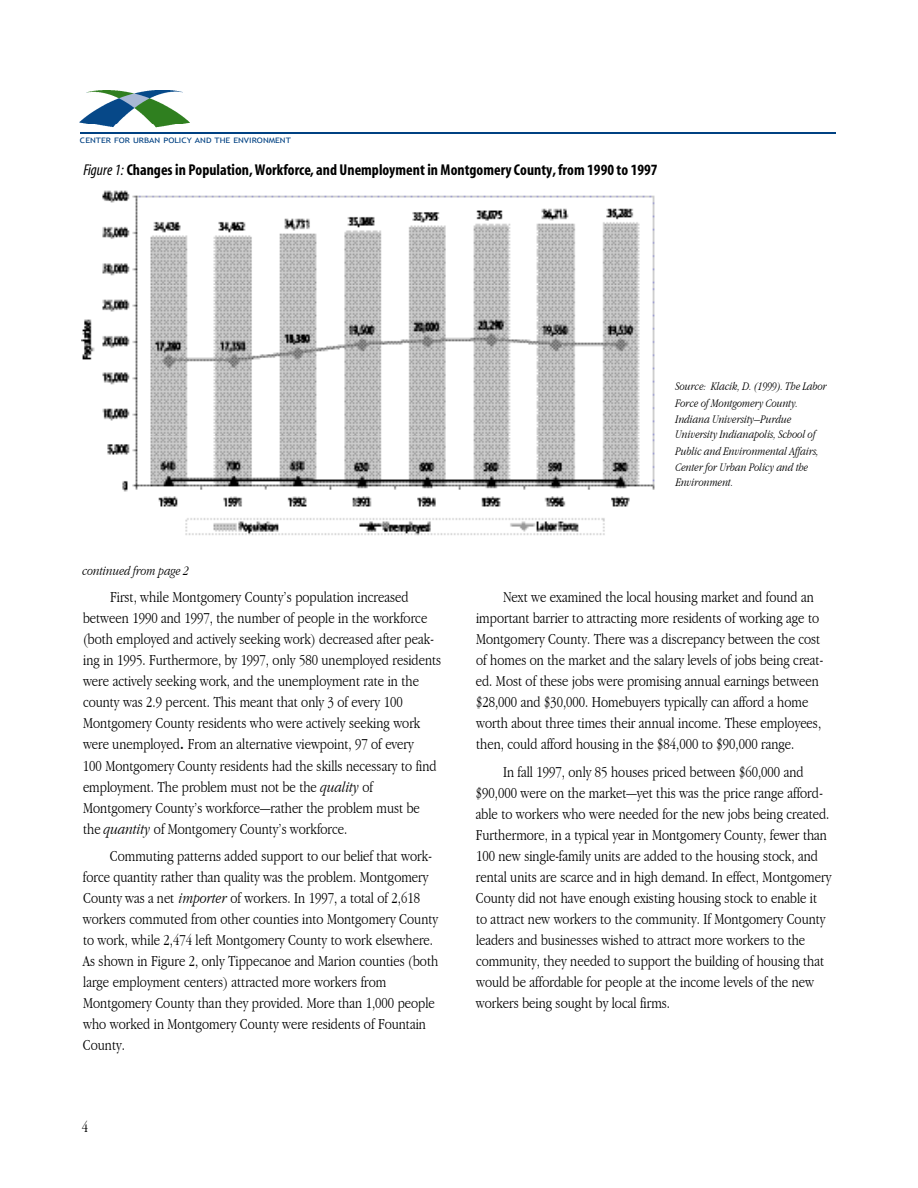
<style>
.page{position:relative;width:918px;height:1188px;background:#fff}
.page>*{position:absolute;margin:0;border:0;box-sizing:border-box;transform-origin:0 0}
.t1{font:300 condensed 15.75px/21px "Garamond";color:#000}
.t2{font:700 condensed 15.75px "Myriad";color:#000}
.t3{font:italic 700 condensed 13.5px "Garamond";color:#000}
.t4{font:italic 700 condensed 12px/16px "Garamond";color:#000}
.t5{font:7.5px "Trebuchet MS";color:#004182;scale:1.2 1}
.s1{font-weight:400;font-style:italic}
.s2{font-weight:700}
.s3{font-weight:700;font-style:italic}
</style>
<div class="page">
<hr style="left:80px;top:132px;width:756px;height:2px;background:#004182">
<img style="left:86px;top:91px;width:97px;height:17px">
<img style="left:79px;top:108px;width:111px;height:20px">
<img style="left:102px;top:190px;width:553px;height:95px">
<img style="left:81px;top:285px;width:574px;height:251px">
<p class="t5" style="left:80px;top:135px;width:177px">CENTER FOR URBAN POLICY AND THE ENVIRONMENT</p>
<p class="t2" style="left:84px;top:164px;width:576px"><span class="s1">Figure 1:</span> Changes in Population,Workforce, and Unemployment in Montgomery County,from 1990 to 1997</p>
<p class="t3" style="left:82px;top:563px;width:108px">continued from page 2</p>
<p class="t4" style="left:675px;top:379px;width:153px">Source: Klacik, D. (1999). The Labor<br>Force of Montgomery County.<br>Indiana University–Purdue<br>University Indianapolis, School of<br>Public and Environmental Affairs,<br>Center for Urban Policy and the<br>Environment.</p>
<p class="t1" style="left:83px;top:587px;width:360px;text-indent:27px">First, while Montgomery County’s population increased between 1990 and 1997, the number of people in the workforce (both employed and actively seeking work) decreased after peak&shy;ing in 1995. Furthermore, by 1997, only 580 unemployed residents were actively seeking work, and the unemployment rate in the county was 2.9 percent. This meant that only 3 of every 100<br>Montgomery County residents who were actively seeking work were unemployed<span class="s2">.</span> From an alternative viewpoint, 97 of every<br>100 Montgomery County residents had the skills necessary to find employment. The problem must not be the <span class="s3">quality</span> of Montgomery County’s workforce—rather the problem must be<br>the <span class="s3">quantity</span> of Montgomery County’s workforce.</p>
<p class="t1" style="left:83px;top:845px;width:357px;text-indent:27px">Commuting patterns added support to our belief that work&shy;force quantity rather than quality was the problem. Montgomery County was a net <span class="s3">importer</span> of workers. In 1997, a total of 2,618 workers commuted from other counties into Montgomery County to work, while 2,474 left Montgomery County to work elsewhere.<br>As shown in Figure 2, only Tippecanoe and Marion counties (both large employment centers) attracted more workers from Montgomery County than they provided. More than 1,000 people who worked in Montgomery County were residents of Fountain County.</p>
<p class="t1" style="left:82px;top:1116px;width:8px">4</p>
<p class="t1" style="left:476px;top:587px;width:349px;text-indent:27px">Next we examined the local housing market and found an important barrier to attracting more residents of working age to Montgomery County. There was a discrepancy between the cost of homes on the market and the salary levels of jobs being creat&shy;ed. Most of these jobs were promising annual earnings between $28,000 and $30,000. Homebuyers typically can afford a home worth about three times their annual income. These employees, then, could afford housing in the $84,000 to $90,000 range.</p>
<p class="t1" style="left:476px;top:761px;width:357px;text-indent:27px">In fall 1997, only 85 houses priced between $60,000 and $90,000 were on the market—yet this was the price range afford&shy;able to workers who were needed for the new jobs being created.<br>Furthermore, in a typical year in Montgomery County, fewer than 100 new single-family units are added to the housing stock, and rental units are scarce and in high demand. In effect, Montgomery County did not have enough existing housing stock to enable it to attract new workers to the community. If Montgomery County leaders and businesses wished to attract more workers to the community, they needed to support the building of housing that would be affordable for people at the income levels of the new workers being sought by local firms.</p>
</div>
